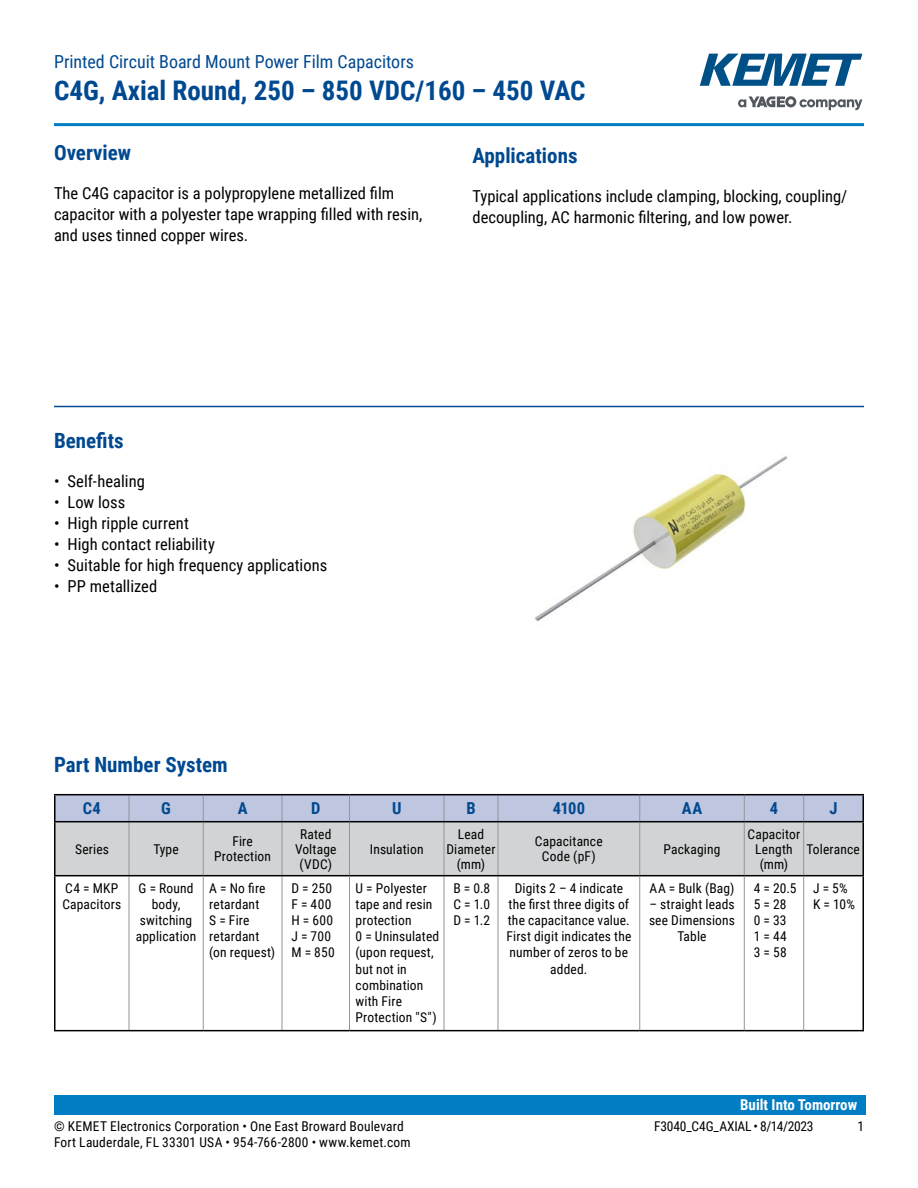
<style>
.page{position:relative;width:918px;height:1188px;background:#fff}
.page>*{position:absolute;margin:0;border:0;box-sizing:border-box;transform-origin:0 0}
.t1{font:700 27px "Roboto Condensed";color:#004990}
.t2{font:700 21px "Roboto Condensed";color:#004990}
.t3{font:18px "Roboto Condensed";color:#004990}
.t4{font:16.5px/21px "Roboto Condensed";color:#000}
.t5{font:700 16.5px "Roboto Condensed";letter-spacing:.01em;color:#004990}
.t6{font:700 15px "Roboto Condensed";color:#fff}
.t7{font:13.5px/16.2px "Roboto Condensed";letter-spacing:.01em;color:#000;text-align:center}
.t8{font:13.5px "Roboto Condensed";letter-spacing:-.015em;color:#000}
</style>
<div class="page">
<svg style="left:738px;top:96px;width:124px;height:14px"></svg>
<svg style="left:700px;top:54px;width:162px;height:32px"></svg>
<div style="left:54px;top:1095px;width:811px;height:20px;background:#007dc3"></div>
<hr style="left:54px;top:406px;width:810px;height:1px;background:#004990">
<div style="left:56px;top:822px;width:806px;height:53px;background:#d1d3d4"></div>
<svg style="left:56px;top:795px;width:806px;height:26px;background:#bac1da"></svg>
<hr style="left:129px;top:822px;width:1px;height:53px;background:#939598">
<hr style="left:203px;top:822px;width:1px;height:53px;background:#939598">
<hr style="left:282px;top:822px;width:1px;height:53px;background:#939598">
<hr style="left:349px;top:822px;width:1px;height:53px;background:#939598">
<hr style="left:444px;top:822px;width:1px;height:53px;background:#939598">
<hr style="left:498px;top:822px;width:1px;height:53px;background:#939598">
<hr style="left:639px;top:822px;width:1px;height:53px;background:#939598">
<hr style="left:744px;top:822px;width:1px;height:53px;background:#939598">
<hr style="left:803px;top:822px;width:1px;height:53px;background:#939598">
<hr style="left:129px;top:876px;width:1px;height:154px;background:#939598">
<hr style="left:282px;top:876px;width:1px;height:154px;background:#939598">
<hr style="left:498px;top:876px;width:1px;height:154px;background:#939598">
<hr style="left:639px;top:876px;width:1px;height:154px;background:#939598">
<hr style="left:744px;top:876px;width:1px;height:154px;background:#939598">
<hr style="left:803px;top:876px;width:1px;height:154px;background:#939598">
<hr style="left:862px;top:795px;width:2px;height:26px;background:#000">
<hr style="left:54px;top:822px;width:2px;height:53px;background:#000">
<hr style="left:862px;top:822px;width:2px;height:53px;background:#000">
<hr style="left:203px;top:875px;width:79px;height:1px;background:#000">
<hr style="left:203px;top:1030px;width:79px;height:1px;background:#000">
<hr style="left:54px;top:794px;width:75px;height:1px;background:#000">
<hr style="left:54px;top:795px;width:2px;height:26px;background:#000">
<hr style="left:129px;top:794px;width:74px;height:1px;background:#000">
<hr style="left:203px;top:794px;width:79px;height:1px;background:#000">
<hr style="left:282px;top:794px;width:68px;height:1px;background:#000">
<hr style="left:350px;top:794px;width:94px;height:1px;background:#000">
<hr style="left:444px;top:794px;width:54px;height:1px;background:#000">
<hr style="left:498px;top:794px;width:142px;height:1px;background:#000">
<hr style="left:640px;top:794px;width:104px;height:1px;background:#000">
<hr style="left:744px;top:794px;width:60px;height:1px;background:#000">
<hr style="left:804px;top:794px;width:60px;height:1px;background:#000">
<hr style="left:54px;top:821px;width:75px;height:1px;background:#000">
<hr style="left:129px;top:821px;width:74px;height:1px;background:#000">
<hr style="left:203px;top:821px;width:79px;height:1px;background:#000">
<hr style="left:282px;top:821px;width:68px;height:1px;background:#000">
<hr style="left:350px;top:821px;width:94px;height:1px;background:#000">
<hr style="left:444px;top:821px;width:54px;height:1px;background:#000">
<hr style="left:498px;top:821px;width:142px;height:1px;background:#000">
<hr style="left:640px;top:821px;width:104px;height:1px;background:#000">
<hr style="left:744px;top:821px;width:60px;height:1px;background:#000">
<hr style="left:804px;top:821px;width:60px;height:1px;background:#000">
<hr style="left:349px;top:876px;width:1px;height:154px;background:#939598">
<hr style="left:444px;top:876px;width:1px;height:154px;background:#939598">
<hr style="left:54px;top:875px;width:75px;height:1px;background:#000">
<hr style="left:54px;top:876px;width:2px;height:154px;background:#000">
<hr style="left:129px;top:875px;width:74px;height:1px;background:#000">
<hr style="left:282px;top:875px;width:68px;height:1px;background:#000">
<hr style="left:350px;top:875px;width:94px;height:1px;background:#000">
<hr style="left:444px;top:875px;width:54px;height:1px;background:#000">
<hr style="left:498px;top:875px;width:142px;height:1px;background:#000">
<hr style="left:640px;top:875px;width:104px;height:1px;background:#000">
<hr style="left:744px;top:875px;width:60px;height:1px;background:#000">
<hr style="left:804px;top:875px;width:60px;height:1px;background:#000">
<hr style="left:862px;top:876px;width:2px;height:154px;background:#000">
<hr style="left:54px;top:1030px;width:75px;height:1px;background:#000">
<hr style="left:129px;top:1030px;width:74px;height:1px;background:#000">
<hr style="left:282px;top:1030px;width:68px;height:1px;background:#000">
<hr style="left:350px;top:1030px;width:94px;height:1px;background:#000">
<hr style="left:444px;top:1030px;width:54px;height:1px;background:#000">
<hr style="left:498px;top:1030px;width:142px;height:1px;background:#000">
<hr style="left:640px;top:1030px;width:104px;height:1px;background:#000">
<hr style="left:744px;top:1030px;width:60px;height:1px;background:#000">
<hr style="left:804px;top:1030px;width:60px;height:1px;background:#000">
<hr style="left:203px;top:876px;width:1px;height:154px;background:#939598">
<hr style="left:54px;top:123px;width:810px;height:3px;background:#007dc3">
<img style="left:535px;top:456px;width:253px;height:165px">
<h3 class="t3" style="left:54px;top:48px;width:362px">Printed Circuit Board Mount Power Film Capacitors</h3>
<h1 class="t1" style="left:54px;top:71px;width:533px">C4G, Axial Round, 250 – 850 VDC/160 – 450 VAC</h1>
<h2 class="t2" style="left:54px;top:138px;width:79px">Overview</h2>
<p class="t4" style="left:54px;top:182px;width:370px">The C4G capacitor is a polypropylene metallized film capacitor with a polyester tape wrapping filled with resin, and uses tinned copper wires.</p>
<h2 class="t2" style="left:472px;top:141px;width:107px">Applications</h2>
<p class="t4" style="left:472px;top:185px;width:376px">Typical applications include clamping, blocking, coupling/ decoupling, AC harmonic filtering, and low power.</p>
<h2 class="t2" style="left:54px;top:426px;width:71px">Benefits</h2>
<p class="t4" style="left:54px;top:470px;width:92px">• Self-healing</p>
<p class="t4" style="left:54px;top:491px;width:73px">• Low loss</p>
<p class="t4" style="left:54px;top:512px;width:136px">• High ripple current</p>
<p class="t4" style="left:54px;top:533px;width:163px">• High contact reliability</p>
<p class="t4" style="left:54px;top:554px;width:275px">• Suitable for high frequency applications</p>
<p class="t4" style="left:54px;top:575px;width:105px">• PP metallized</p>
<h2 class="t2" style="left:54px;top:750px;width:175px">Part Number System</h2>
<p class="t5" style="left:83px;top:797px;width:20px">C4</p>
<p class="t5" style="left:161px;top:797px;width:11px">G</p>
<p class="t5" style="left:238px;top:797px;width:11px">A</p>
<p class="t5" style="left:311px;top:797px;width:11px">D</p>
<p class="t5" style="left:392px;top:797px;width:11px">U</p>
<p class="t5" style="left:466px;top:797px;width:11px">B</p>
<p class="t5" style="left:553px;top:797px;width:34px">4100</p>
<p class="t5" style="left:682px;top:797px;width:22px">AA</p>
<p class="t5" style="left:770px;top:797px;width:10px">4</p>
<p class="t5" style="left:829px;top:797px;width:10px">J</p>
<p class="t7" style="left:75px;top:840px;width:35px">Series</p>
<p class="t7" style="left:153px;top:840px;width:27px">Type</p>
<p class="t7" style="left:214px;top:833px;width:58px;line-height:15px">Fire<br>Protection</p>
<p class="t7" style="left:295px;top:826px;width:43px;line-height:15px">Rated<br>Voltage (VDC)</p>
<p class="t7" style="left:446px;top:826px;width:51px;line-height:15px">Lead<br>Diameter (mm)</p>
<p class="t7" style="left:535px;top:833px;width:69px;line-height:15px">Capacitance<br>Code (pF)</p>
<p class="t7" style="left:664px;top:840px;width:58px">Packaging</p>
<p class="t7" style="left:748px;top:826px;width:54px;line-height:15px">Capacitor<br>Length (mm)</p>
<p class="t7" style="left:370px;top:840px;width:55px">Insulation</p>
<p class="t7" style="left:807px;top:840px;width:55px">Tolerance</p>
<p class="t7" style="left:62px;top:879px;width:61px;text-align:left">C4 = MKP<br>Capacitors</p>
<p class="t7" style="left:136px;top:879px;width:62px">G = Round body, switching application</p>
<p class="t7" style="left:209px;top:879px;width:67px;text-align:left">A = No fire retardant<br>S = Fire retardant (on request)</p>
<p class="t7" style="left:291px;top:879px;width:45px;text-align:left">D = 250<br>F = 400<br>H = 600<br>J = 700<br>M = 850</p>
<p class="t7" style="left:356px;top:879px;width:85px;text-align:left">U = Polyester tape and resin protection<br>0 = Uninsulated (upon request, but not in combination with Fire<br>Protection "S")</p>
<p class="t7" style="left:453px;top:879px;width:38px;text-align:justify">B = 0.8<br>C = 1.0<br>D = 1.2</p>
<p class="t7" style="left:506px;top:879px;width:126px">Digits 2 – 4 indicate the first three digits of the capacitance value.<br>First digit indicates the number of zeros to be added.</p>
<p class="t7" style="left:650px;top:879px;width:87px">AA = Bulk (Bag)</p>
<p class="t7" style="left:649px;top:895px;width:88px">– straight leads see Dimensions<br>Table</p>
<p class="t7" style="left:754px;top:879px;width:44px;text-align:left">4 = 20.5<br>5 = 28<br>0 = 33<br>1 = 44<br>3 = 58</p>
<p class="t7" style="left:813px;top:879px;width:43px;text-align:left">J = 5%<br>K = 10%</p>
<p class="t6" style="left:740px;top:1094px;width:119px">Built Into Tomorrow</p>
<p class="t7" style="left:54px;top:1117px;width:351px">© KEMET Electronics Corporation • One East Broward Boulevard</p>
<p class="t8" style="left:654px;top:1116px;width:161px">F3040_C4G_AXIAL • 8/14/2023</p>
<p class="t7" style="left:54px;top:1133px;width:358px">Fort Lauderdale, FL 33301 USA • 954-766-2800 • www.kemet.com</p>
<p class="t7" style="left:857px;top:1117px;width:8px">1</p>
</div>
